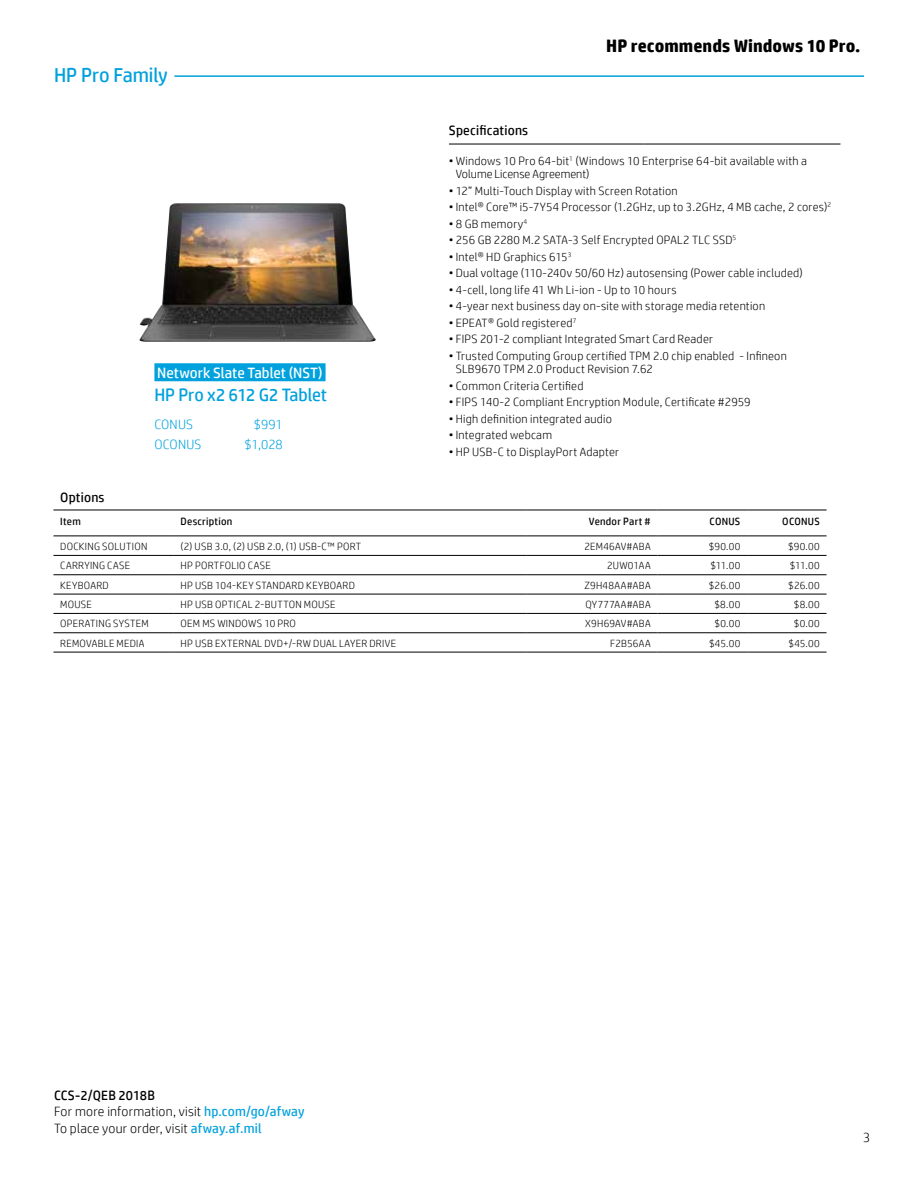
<style>
.page{position:relative;width:918px;height:1188px;background:#fff}
.page>*{position:absolute;margin:0;border:0;box-sizing:border-box;transform-origin:0 0}
.t1{font:20.1px "HP Simplified";letter-spacing:-.005em;color:#00a1dd}
.t2{font:700 18px "HP Simplified";letter-spacing:.005em;color:#000}
.t3{font:18px "HP Simplified";letter-spacing:-.01em;color:#00a1dd}
.t4{font:15px "HP Simplified";color:#fff}
.t5{font:300 13.5px/16.5px "HP Simplified";letter-spacing:.015em;color:#000}
.t6{font:13.5px "HP Simplified";letter-spacing:.015em;color:#000}
.t7{font:300 13.5px "HP Simplified";letter-spacing:.015em;color:#00a1dd}
.t8{font:300 12px/13.5px "HP Simplified";letter-spacing:.02em;color:#000}
.t9{font:300 10.5px "HP Simplified";letter-spacing:.03em;color:#000}
.t10{font:10.5px "HP Simplified";letter-spacing:.025em;color:#000}
.s1{font-weight:400}
.s2{font-weight:400;color:#00a1dd}
</style>
<div class="page">
<hr style="left:174px;top:75px;width:690px;height:2px;background:#00a1dd">
<hr style="left:449px;top:144px;width:196px;height:1px;background:#000">
<hr style="left:645px;top:144px;width:195px;height:1px;background:#000">
<img style="left:139px;top:203px;width:237px;height:139px">
<div style="left:154px;top:363px;width:172px;height:18px;background:#00a1dd"></div>
<hr style="left:53px;top:510px;width:121px;height:1px;background:#000">
<hr style="left:174px;top:510px;width:353px;height:1px;background:#000">
<hr style="left:527px;top:510px;width:130px;height:1px;background:#000">
<hr style="left:657px;top:510px;width:90px;height:1px;background:#000">
<hr style="left:747px;top:510px;width:80px;height:1px;background:#000">
<hr style="left:53px;top:536px;width:121px;height:1px;background:#000">
<hr style="left:174px;top:536px;width:353px;height:1px;background:#000">
<hr style="left:527px;top:536px;width:130px;height:1px;background:#000">
<hr style="left:657px;top:536px;width:90px;height:1px;background:#000">
<hr style="left:747px;top:536px;width:80px;height:1px;background:#000">
<hr style="left:53px;top:555px;width:121px;height:1px;background:#000">
<hr style="left:174px;top:555px;width:353px;height:1px;background:#000">
<hr style="left:527px;top:555px;width:130px;height:1px;background:#000">
<hr style="left:657px;top:555px;width:90px;height:1px;background:#000">
<hr style="left:747px;top:555px;width:80px;height:1px;background:#000">
<hr style="left:53px;top:574px;width:121px;height:1px;background:#000">
<hr style="left:174px;top:574px;width:353px;height:1px;background:#000">
<hr style="left:527px;top:574px;width:130px;height:1px;background:#000">
<hr style="left:657px;top:574px;width:90px;height:1px;background:#000">
<hr style="left:747px;top:574px;width:80px;height:1px;background:#000">
<hr style="left:53px;top:594px;width:121px;height:1px;background:#000">
<hr style="left:174px;top:594px;width:353px;height:1px;background:#000">
<hr style="left:527px;top:594px;width:130px;height:1px;background:#000">
<hr style="left:657px;top:594px;width:90px;height:1px;background:#000">
<hr style="left:747px;top:594px;width:80px;height:1px;background:#000">
<hr style="left:53px;top:613px;width:121px;height:1px;background:#000">
<hr style="left:174px;top:613px;width:353px;height:1px;background:#000">
<hr style="left:527px;top:613px;width:130px;height:1px;background:#000">
<hr style="left:657px;top:613px;width:90px;height:1px;background:#000">
<hr style="left:747px;top:613px;width:80px;height:1px;background:#000">
<hr style="left:53px;top:633px;width:121px;height:1px;background:#000">
<hr style="left:174px;top:633px;width:353px;height:1px;background:#000">
<hr style="left:527px;top:633px;width:130px;height:1px;background:#000">
<hr style="left:657px;top:633px;width:90px;height:1px;background:#000">
<hr style="left:747px;top:633px;width:80px;height:1px;background:#000">
<hr style="left:53px;top:652px;width:121px;height:1px;background:#000">
<hr style="left:174px;top:652px;width:353px;height:1px;background:#000">
<hr style="left:527px;top:652px;width:130px;height:1px;background:#000">
<hr style="left:657px;top:652px;width:90px;height:1px;background:#000">
<hr style="left:747px;top:652px;width:80px;height:1px;background:#000">
<h1 class="t1" style="left:54px;top:64px;width:115px">HP Pro Family</h1>
<p class="t4" style="left:157px;top:364px;width:167px">Network Slate Tablet (NST)</p>
<h2 class="t3" style="left:154px;top:385px;width:174px">HP Pro x2 612 G2 Tablet</h2>
<p class="t7" style="left:154px;top:417px;width:40px">CONUS</p>
<p class="t7" style="left:254px;top:417px;width:30px">$991</p>
<p class="t7" style="left:154px;top:436px;width:49px">OCONUS</p>
<p class="t7" style="left:244px;top:436px;width:40px">$1,028</p>
<h2 class="t2" style="left:606px;top:36px;width:256px">HP recommends Windows 10 Pro.</h2>
<p class="t6" style="left:449px;top:122px;width:81px">Specifications</p>
<p class="t8" style="left:456px;top:154px;width:353px;text-indent:-7px">• Windows 10 Pro 64-bit<sup>1</sup> (Windows 10 Enterprise 64-bit available with a<br>Volume License Agreement)</p>
<p class="t8" style="left:449px;top:184px;width:230px">• 12” Multi-Touch Display with Screen Rotation</p>
<p class="t8" style="left:449px;top:200px;width:384px">•Intel® Core™ i5-7Y54 Processor (1.2GHz, up to 3.2GHz, 4 MB cache, 2 cores)<sup>2</sup></p>
<p class="t8" style="left:449px;top:217px;width:80px">• 8 GB memory<sup>4</sup></p>
<p class="t8" style="left:449px;top:233px;width:289px">• 256 GB 2280 M.2 SATA-3 Self Encrypted OPAL2 TLC SSD<sup>5</sup></p>
<p class="t8" style="left:449px;top:250px;width:124px">•Intel® HD Graphics 615<sup>3</sup></p>
<p class="t8" style="left:449px;top:266px;width:355px">• Dual voltage (110-240v 50/60 Hz) autosensing (Power cable included)</p>
<p class="t8" style="left:449px;top:283px;width:229px">• 4-cell, long life 41 Wh Li-ion - Up to 10 hours</p>
<p class="t8" style="left:449px;top:299px;width:318px">• 4-year next business day on-site with storage media retention</p>
<p class="t8" style="left:449px;top:316px;width:129px">• EPEAT® Gold registered<sup>7</sup></p>
<p class="t8" style="left:449px;top:332px;width:266px">• FIPS 201-2 compliant Integrated Smart Card Reader</p>
<p class="t8" style="left:456px;top:349px;width:333px;text-indent:-7px">• Trusted Computing Group certified TPM 2.0 chip enabled - Infineon<br>SLB9670 TPM 2.0 Product Revision 7.62</p>
<p class="t8" style="left:449px;top:379px;width:136px">• Common Criteria Certified</p>
<p class="t8" style="left:449px;top:395px;width:303px">• FIPS 140-2 Compliant Encryption Module, Certificate #2959</p>
<p class="t8" style="left:449px;top:412px;width:165px">• High definition integrated audio</p>
<p class="t8" style="left:449px;top:428px;width:105px">•Integrated webcam</p>
<p class="t8" style="left:449px;top:445px;width:172px">• HP USB-C to DisplayPort Adapter</p>
<p class="t6" style="left:60px;top:489px;width:46px">Options</p>
<p class="t10" style="left:60px;top:516px;width:22px">Item</p>
<p class="t10" style="left:181px;top:516px;width:53px">Description</p>
<p class="t10" style="left:589px;top:516px;width:63px">Vendor Part #</p>
<p class="t10" style="left:710px;top:516px;width:32px">CONUS</p>
<p class="t10" style="left:782px;top:516px;width:39px">OCONUS</p>
<p class="t9" style="left:60px;top:540px;width:89px">DOCKING SOLUTION</p>
<p class="t9" style="left:181px;top:540px;width:182px">(2) USB 3.0, (2) USB 2.0, (1) USB-C™ PORT</p>
<p class="t9" style="left:584px;top:540px;width:68px">2EM46AV#ABA</p>
<p class="t9" style="left:709px;top:540px;width:33px">$90.00</p>
<p class="t9" style="left:788px;top:540px;width:33px">$90.00</p>
<p class="t9" style="left:60px;top:560px;width:71px">CARRYING CASE</p>
<p class="t9" style="left:181px;top:560px;width:92px">HP PORTFOLIO CASE</p>
<p class="t9" style="left:607px;top:560px;width:45px">2UW01AA</p>
<p class="t9" style="left:710px;top:560px;width:32px">$11.00</p>
<p class="t9" style="left:790px;top:560px;width:32px">$11.00</p>
<p class="t9" style="left:60px;top:579px;width:50px">KEYBOARD</p>
<p class="t9" style="left:181px;top:579px;width:176px">HP USB 104-KEY STANDARD KEYBOARD</p>
<p class="t9" style="left:584px;top:579px;width:68px">Z9H48AA#ABA</p>
<p class="t9" style="left:709px;top:579px;width:33px">$26.00</p>
<p class="t9" style="left:788px;top:579px;width:33px">$26.00</p>
<p class="t9" style="left:60px;top:598px;width:33px">MOUSE</p>
<p class="t9" style="left:181px;top:598px;width:156px">HP USB OPTICAL 2-BUTTON MOUSE</p>
<p class="t9" style="left:585px;top:598px;width:67px">QY777AA#ABA</p>
<p class="t9" style="left:714px;top:598px;width:27px">$8.00</p>
<p class="t9" style="left:794px;top:598px;width:27px">$8.00</p>
<p class="t9" style="left:60px;top:618px;width:90px">OPERATING SYSTEM</p>
<p class="t9" style="left:181px;top:618px;width:117px">OEM MS WINDOWS 10 PRO</p>
<p class="t9" style="left:585px;top:618px;width:67px">X9H69AV#ABA</p>
<p class="t9" style="left:715px;top:618px;width:27px">$0.00</p>
<p class="t9" style="left:794px;top:618px;width:27px">$0.00</p>
<p class="t9" style="left:60px;top:637px;width:86px">REMOVABLE MEDIA</p>
<p class="t9" style="left:181px;top:637px;width:217px">HP USB EXTERNAL DVD+/-RW DUAL LAYER DRIVE</p>
<p class="t9" style="left:610px;top:637px;width:42px">F2B56AA</p>
<p class="t9" style="left:709px;top:637px;width:33px">$45.00</p>
<p class="t9" style="left:788px;top:637px;width:33px">$45.00</p>
<p class="t5" style="left:54px;top:1087px;width:252px"><span class="s1">CCS-2/QEB 2018B<br></span>For more information, visit <span class="s2">hp.com/go/afway<br></span>To place your order, visit <span class="s2">afway.af.mil</span></p>
<p class="t5" style="left:863px;top:1129px;width:9px">3</p>
</div>
